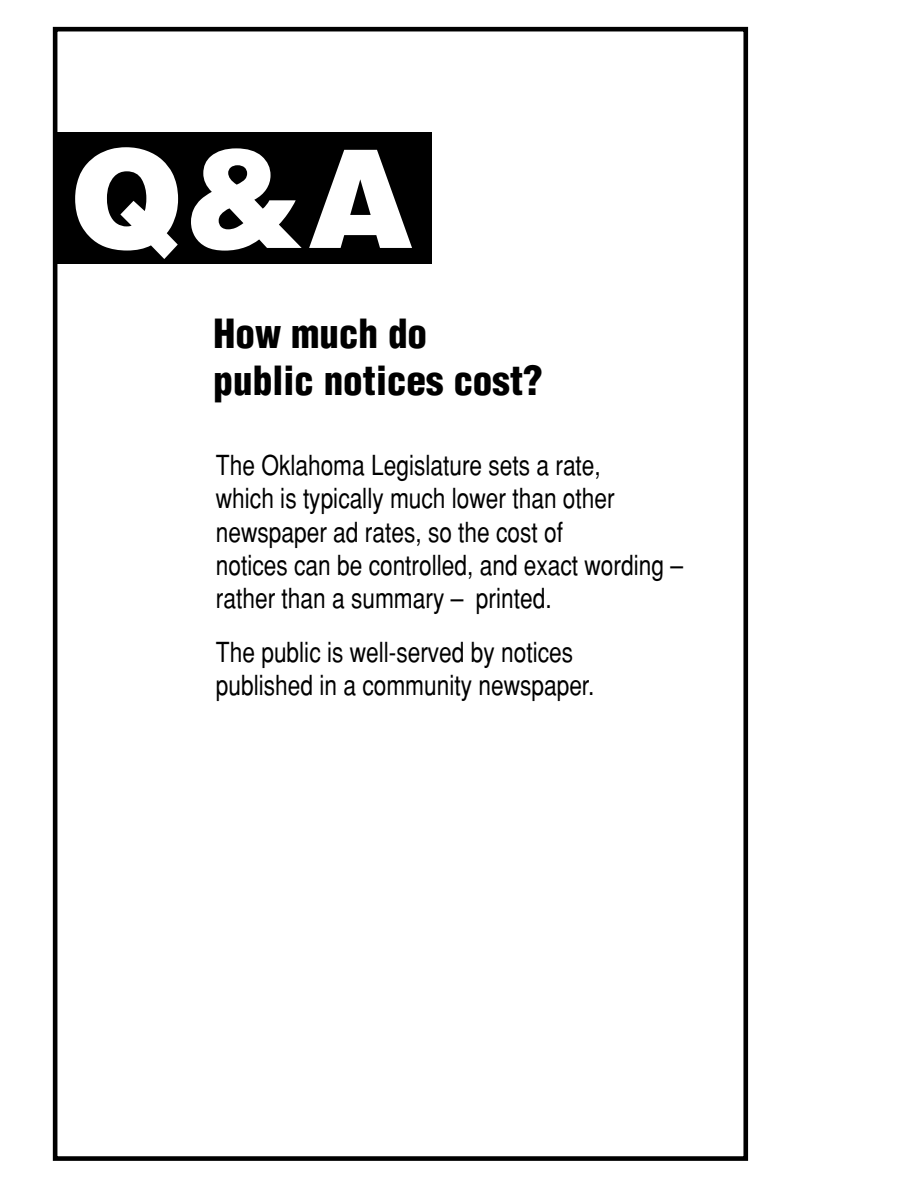
<style>
.page{position:relative;width:918px;height:1188px;background:#fff}
.page>*{position:absolute;margin:0;border:0;box-sizing:border-box;transform-origin:0 0}
.t1{font:900 138.45px "Helvetica";color:#fff}
.t2{font:900 condensed 39.3px/47.1px "Helvetica";color:#000}
.t3{font:condensed 27.75px/33.3px "Helvetica";color:#000}
</style>
<div class="page">
<div style="left:55px;top:132px;width:377px;height:132px;background:#000"></div>
<div style="left:53px;top:27px;width:695px;height:1134px;border:5px solid #000"></div>
<h1 class="t1" style="left:69px;top:102px;width:348px">Q&amp;A</h1>
<h2 class="t2" style="left:214px;top:313px;width:331px">How much do<br>public notices cost?</h2>
<p class="t3" style="left:216px;top:451px;width:469px">The Oklahoma Legislature sets a rate,<br>which is typically much lower than other newspaper ad rates, so the cost of<br>notices can be controlled, and exact wording – rather than a summary – printed.</p>
<p class="t3" style="left:216px;top:638px;width:380px">The public is well-served by notices published in a community newspaper.</p>
</div>
